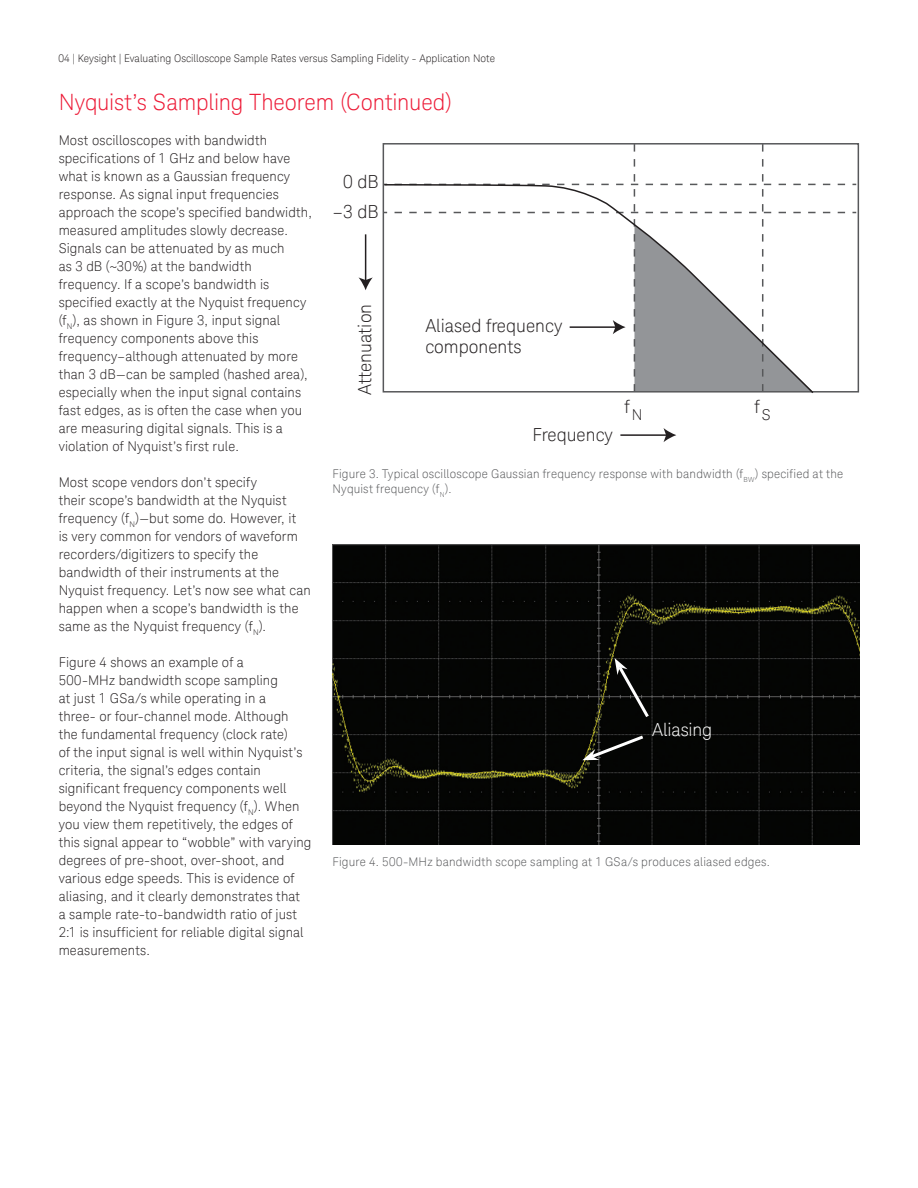
<style>
.page{position:relative;width:918px;height:1188px;background:#fff}
.page>*{position:absolute;margin:0;border:0;box-sizing:border-box;transform-origin:0 0}
.K_Heading_1{font:300 22.5px "Keysight Sans";letter-spacing:-.005em;color:#ed1a36}
.t1{font:300 18px/21px "Keysight Sans";color:#231f20}
.K_Body_Text{font:300 18px "Keysight Sans";letter-spacing:-.005em;color:#fff}
.K_Body_Text-2{font:300 13.5px/18px "Keysight Sans";letter-spacing:.01em;color:#231f20}
.K_Diagrams_and_Figur{font:300 12px/15px "Keysight Sans";letter-spacing:.015em;color:#57585a}
.t2{font:300 10.5px "Keysight Sans";color:#231f20}
</style>
<div class="page">
<hr style="left:365px;top:234px;width:1px;height:47px;background:#231f20">
<svg style="left:358px;top:277px;width:15px;height:13px"></svg>
<hr style="left:620px;top:434px;width:47px;height:2px;background:#231f20">
<svg style="left:664px;top:428px;width:12px;height:14px"></svg>
<svg style="left:395px;top:144px;width:461px;height:248px"></svg>
<svg style="left:383px;top:183px;width:431px;height:210px"></svg>
<img style="left:333px;top:544px;width:527px;height:301px">
<svg style="left:615px;top:658px;width:37px;height:62px;background:#1f201f"></svg>
<svg style="left:582px;top:733px;width:65px;height:27px;background:#2a2b27"></svg>
<p class="t2" style="left:59px;top:52px;width:438px">04 | Keysight | Evaluating Oscilloscope Sample Rates versus Sampling Fidelity - Application Note</p>
<p class="K_Heading_1" style="left:59px;top:89px;width:395px">Nyquist’s Sampling Theorem (Continued)</p>
<p class="K_Body_Text-2" style="left:59px;top:131px;width:255px">Most oscilloscopes with bandwidth specifications of 1 GHz and below have what is known as a Gaussian frequency response. As signal input frequencies approach the scope’s specified bandwidth, measured amplitudes slowly decrease.<br>Signals can be attenuated by as much<br>as 3 dB (~30%) at the bandwidth frequency. If a scope’s bandwidth is specified exactly at the Nyquist frequency (f<sub>N</sub>), as shown in Figure 3, input signal frequency components above this frequency–although attenuated by more than 3 dB—can be sampled (hashed area), especially when the input signal contains fast edges, as is often the case when you are measuring digital signals. This is a violation of Nyquist’s first rule.</p>
<p class="K_Body_Text-2" style="left:59px;top:473px;width:254px">Most scope vendors don’t specify<br>their scope’s bandwidth at the Nyquist frequency (f<sub>N</sub>)—but some do. However, it<br>is very common for vendors of waveform recorders/digitizers to specify the bandwidth of their instruments at the Nyquist frequency. Let’s now see what can happen when a scope’s bandwidth is the same as the Nyquist frequency (f<sub>N</sub>).</p>
<p class="K_Body_Text-2" style="left:59px;top:653px;width:187px">Figure 4 shows an example of a</p>
<p class="K_Body_Text-2" style="left:59px;top:671px;width:254px">500-MHz bandwidth scope sampling<br>at just 1 GSa/s while operating in a<br>three- or four-channel mode. Although<br>the fundamental frequency (clock rate)<br>of the input signal is well within Nyquist’s criteria, the signal’s edges contain significant frequency components well beyond the Nyquist frequency (f<sub>N</sub>). When you view them repetitively, the edges of this signal appear to “wobble” with varying degrees of pre-shoot, over-shoot, and various edge speeds. This is evidence of aliasing, and it clearly demonstrates that<br>a sample rate-to-bandwidth ratio of just 2:1 is insufficient for reliable digital signal measurements.</p>
<p class="t1" style="left:343px;top:172px;width:37px">0 dB</p>
<p class="t1" style="left:333px;top:201px;width:47px">–3 dB</p>
<p class="t1" style="left:354px;top:395px;width:92px;rotate:-90deg">Attenuation</p>
<p class="t1" style="left:425px;top:316px;width:138px">Aliased frequency components</p>
<p class="t1" style="left:624px;top:396px;width:20px">f<sub>N</sub></p>
<p class="t1" style="left:755px;top:396px;width:18px">f<sub>S</sub></p>
<p class="t1" style="left:532px;top:424px;width:82px">Frequency</p>
<p class="K_Diagrams_and_Figur" style="left:333px;top:466px;width:512px">Figure 3. Typical oscilloscope Gaussian frequency response with bandwidth (f<sub>BW</sub>) specified at the<br>Nyquist frequency (f<sub>N</sub>).</p>
<p class="K_Body_Text" style="left:652px;top:720px;width:62px">Aliasing</p>
<p class="K_Diagrams_and_Figur" style="left:333px;top:854px;width:439px">Figure 4. 500-MHz bandwidth scope sampling at 1 GSa/s produces aliased edges.</p>
</div>
